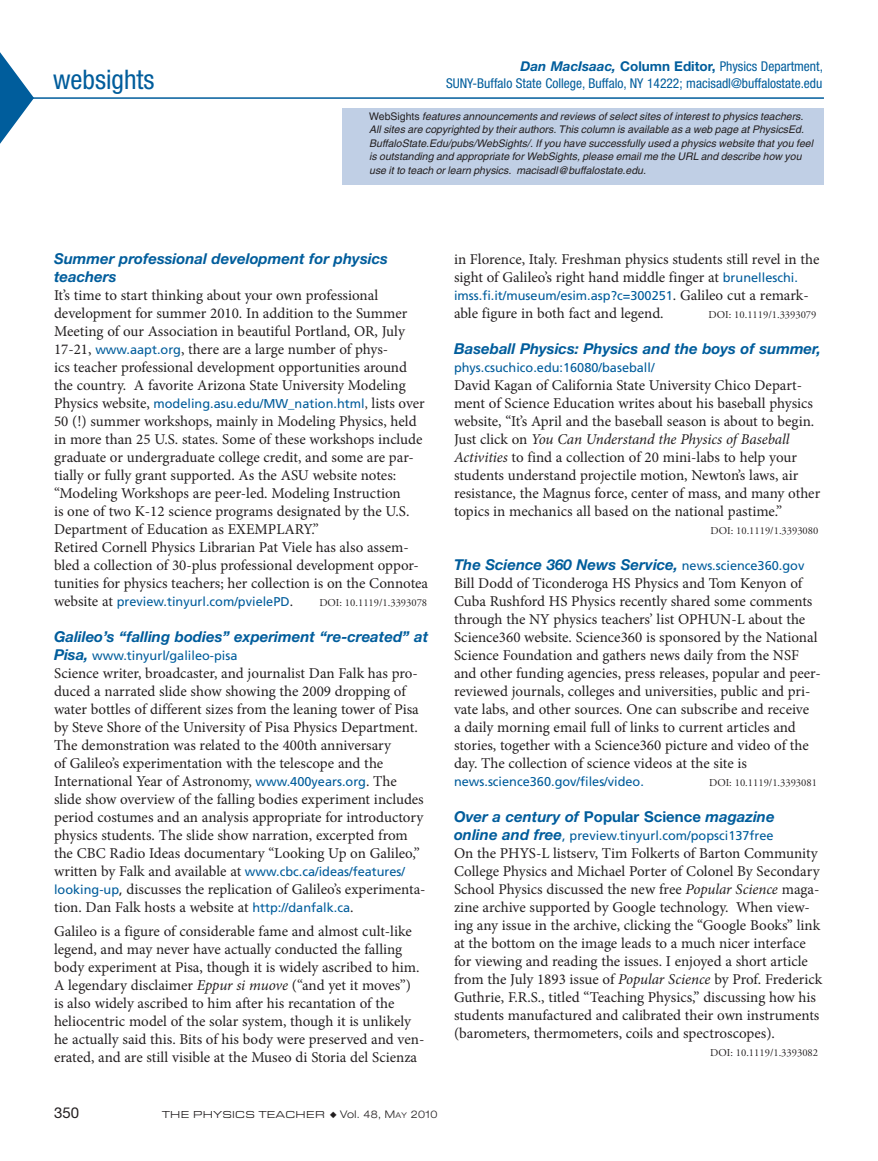
<style>
.page{position:relative;width:878px;height:1161px;background:#fff}
.page>*{position:absolute;margin:0;border:0;box-sizing:border-box;transform-origin:0 0}
.t1{font:condensed 27px "Helvetica Neue LT Std";color:#005d9c}
.t2{font:15px/18px "Minion Pro";color:#231f20}
.t3{font:italic 700 15px/18px "Helvetica Neue LT Std";color:#005d9c}
.t4{font:15px "Helvetica Neue LT Std";color:#231f20}
.t5{font:condensed 13.5px/16.2px "Helvetica Neue LT Std";color:#005d9c;text-align:right}
.t6{font:12.75px "Frutiger";color:#005d9c}
.t7{font:italic 10.5px/13.5px "Helvetica";color:#231f20}
.t8{font:10.5px "Adobe Garamond Pro";color:#231f20}
.t9{font:10.5px "Eurostile Extended Roman DTC";letter-spacing:.03em;color:#231f20}
.s1{font-weight:700;font-style:italic;font-stretch:normal}
.s2{font-weight:700;font-stretch:normal}
.s3{font-style:normal}
.s4{font-family:"Frutiger";font-size:12.75px;color:#005d9c}
.s5{font-family:"Minion Pro";font-size:15px;color:#231f20}
.s6{font-family:"Minion Pro";font-size:13.5px;color:#231f20}
.s7{font-family:"Helvetica Neue LT Std";font-weight:700;font-style:italic;font-size:15px}
.s8{font-family:"Frutiger";font-size:12.75px}
.s9{font-style:italic}
.s10{font-family:"Frutiger";font-weight:400;font-style:normal;font-size:12.75px}
.s11{font-family:"Helvetica Neue LT Std";font-weight:300;font-stretch:expanded}
.s12{font-family:"Helvetica Neue LT Std";font-weight:300;font-stretch:expanded;font-size:7.8px}
</style>
<div class="page">
<div style="left:342px;top:108px;width:482px;height:76px;background:#c0cfe5"></div>
<svg style="left:0;top:52px;width:34px;height:92px"></svg>
<hr style="left:33px;top:97px;width:791px;height:2px;background:#005d9c">
<h1 class="t1" style="left:53px;top:64px;width:103px">websights</h1>
<p class="t5" style="left:446px;top:58px;width:378px"><span class="s1">Dan MacIsaac,</span> <span class="s2">Column Editor,</span> Physics Department,<br>SUNY-Buffalo State College, Buffalo, NY 14222; macisadl@buffalostate.edu</p>
<p class="t7" style="left:369px;top:109px;width:445px"><span class="s3">WebSights</span> features announcements and reviews of select sites of interest to physics teachers.<br>All sites are copyrighted by their authors. This column is available as a web page at PhysicsEd.<br>BuffaloState.Edu/pubs/WebSights/. If you have successfully used a physics website that you feel is outstanding and appropriate for WebSights, please email me the URL and describe how you use it to teach or learn physics. macisadl@buffalostate.edu.</p>
<p class="t3" style="left:54px;top:250px;width:335px">Summer professional development for physics teachers</p>
<p class="t2" style="left:54px;top:286px;width:355px">It’s time to start thinking about your own professional development for summer 2010. In addition to the Summer Meeting of our Association in beautiful Portland, OR, July 17-21, <span class="s4">www.aapt.org</span>, there are a large number of phys&shy;ics teacher professional development opportunities around the country. A favorite Arizona State University Modeling</p>
<p class="t6" style="left:54px;top:396px;width:372px"><span class="s5">Physics website,</span> modeling.asu.edu/MW_nation.html<span class="s6">,</span> <span class="s5">lists over</span></p>
<p class="t2" style="left:54px;top:412px;width:376px">50 (!) summer workshops, mainly in Modeling Physics, held in more than 25 U.S. states. Some of these workshops include graduate or undergraduate college credit, and some are par&shy;tially or fully grant supported. As the ASU website notes: “Modeling Workshops are peer-led. Modeling Instruction<br>is one of two K-12 science programs designated by the U.S.<br>Department of Education as EXEMPLARY.”<br>Retired Cornell Physics Librarian Pat Viele has also assem&shy;bled a collection of 30-plus professional development oppor&shy;tunities for physics teachers; her collection is on the Connotea</p>
<p class="t6" style="left:54px;top:594px;width:240px"><span class="s5">website at</span> preview.tinyurl.com/pvielePD<span class="s5">.</span></p>
<p class="t8" style="left:319px;top:597px;width:109px">DOI: 10.1119/1.3393078</p>
<p class="t3" style="left:54px;top:628px;width:375px">Galileo’s “falling bodies” experiment “re-created” at</p>
<p class="t6" style="left:54px;top:648px;width:185px"><span class="s7">Pisa,</span> www.tinyurl/galileo-pisa</p>
<p class="t2" style="left:54px;top:664px;width:373px">Science writer, broadcaster, and journalist Dan Falk has pro&shy;duced a narrated slide show showing the 2009 dropping of water bottles of different sizes from the leaning tower of Pisa by Steve Shore of the University of Pisa Physics Department.<br>The demonstration was related to the 400th anniversary<br>of Galileo’s experimentation with the telescope and the International Year of Astronomy, <span class="s4">www.400years.org</span>. The slide show overview of the falling bodies experiment includes period costumes and an analysis appropriate for introductory physics students. The slide show narration, excerpted from the CBC Radio Ideas documentary “Looking Up on Galileo,” written by Falk and available at <span class="s4">www.cbc.ca/ideas/features/ looking-up</span><span class="s8">,</span> discusses the replication of Galileo’s experimenta&shy;tion. Dan Falk hosts a website at <span class="s4">http://danfalk.ca</span>.</p>
<p class="t2" style="left:54px;top:922px;width:372px">Galileo is a figure of considerable fame and almost cult-like legend, and may never have actually conducted the falling body experiment at Pisa, though it is widely ascribed to him.<br>A legendary disclaimer <span class="s9">Eppur si muove</span> (“and yet it moves”)<br>is also widely ascribed to him after his recantation of the heliocentric model of the solar system, though it is unlikely he actually said this. Bits of his body were preserved and ven&shy;erated, and are still visible at the Museo di Storia del Scienza</p>
<p class="t2" style="left:454px;top:251px;width:367px">in Florence, Italy. Freshman physics students still revel in the sight of Galileo’s right hand middle finger at <span class="s4">brunelleschi.</span></p>
<p class="t6" style="left:454px;top:288px;width:356px">imss.fi.it/museum/esim.asp?c=300251<span class="s5">. Galileo cut a remark-</span></p>
<p class="t2" style="left:454px;top:305px;width:211px">able figure in both fact and legend.</p>
<p class="t8" style="left:708px;top:309px;width:109px">DOI: 10.1119/1.3393079</p>
<p class="t3" style="left:454px;top:340px;width:368px">Baseball Physics: Physics and the boys of summer,</p>
<p class="t6" style="left:454px;top:360px;width:202px">phys.csuchico.edu:16080/baseball/</p>
<p class="t2" style="left:454px;top:377px;width:368px">David Kagan of California State University Chico Depart&shy;ment of Science Education writes about his baseball physics website, “It’s April and the baseball season is about to begin.<br>Just click on <span class="s9">You Can Understand the Physics of Baseball Activities</span> to find a collection of 20 mini-labs to help your students understand projectile motion, Newton’s laws, air resistance, the Magnus force, center of mass, and many other topics in mechanics all based on the national pastime.”</p>
<p class="t8" style="left:710px;top:525px;width:109px">DOI: 10.1119/1.3393080</p>
<p class="t3" style="left:454px;top:556px;width:352px">The Science 360 News Service, <span class="s10">news.science360.gov</span></p>
<p class="t2" style="left:454px;top:575px;width:368px">Bill Dodd of Ticonderoga HS Physics and Tom Kenyon of Cuba Rushford HS Physics recently shared some comments through the NY physics teachers’ list OPHUN-L about the Science360 website. Science360 is sponsored by the National Science Foundation and gathers news daily from the NSF and other funding agencies, press releases, popular and peer&shy;reviewed journals, colleges and universities, public and pri&shy;vate labs, and other sources. One can subscribe and receive<br>a daily morning email full of links to current articles and stories, together with a Science360 picture and video of the day. The collection of science videos at the site is</p>
<p class="t6" style="left:454px;top:774px;width:191px">news.science360.gov/files/video.</p>
<p class="t8" style="left:709px;top:777px;width:109px">DOI: 10.1119/1.3393081</p>
<p class="t3" style="left:454px;top:808px;width:322px">Over a century of <span class="s3">Popular Science</span> magazine</p>
<p class="t6" style="left:454px;top:828px;width:321px"><span class="s7">online and free</span>, preview.tinyurl.com/popsci137free</p>
<p class="t2" style="left:454px;top:845px;width:370px">On the PHYS-L listserv, Tim Folkerts of Barton Community College Physics and Michael Porter of Colonel By Secondary School Physics discussed the new free <span class="s9">Popular Science</span> maga&shy;zine archive supported by Google technology. When view&shy;ing any issue in the archive, clicking the “Google Books” link at the bottom on the image leads to a much nicer interface for viewing and reading the issues. I enjoyed a short article from the July 1893 issue of <span class="s9">Popular Science</span> by Prof. Frederick Guthrie, F.R.S., titled “Teaching Physics,” discussing how his students manufactured and calibrated their own instruments (barometers, thermometers, coils and spectroscopes).</p>
<p class="t8" style="left:710px;top:1047px;width:109px">DOI: 10.1119/1.3393082</p>
<p class="t4" style="left:54px;top:1104px;width:27px">350</p>
<p class="t9" style="left:162px;top:1109px;width:277px">THE PHYSICS TEACHER ◆ <span class="s11">V</span><span class="s11">ol.</span> <span class="s11">48,</span> <span class="s11">M</span><span class="s12">ay</span> <span class="s11">2010</span></p>
</div>
